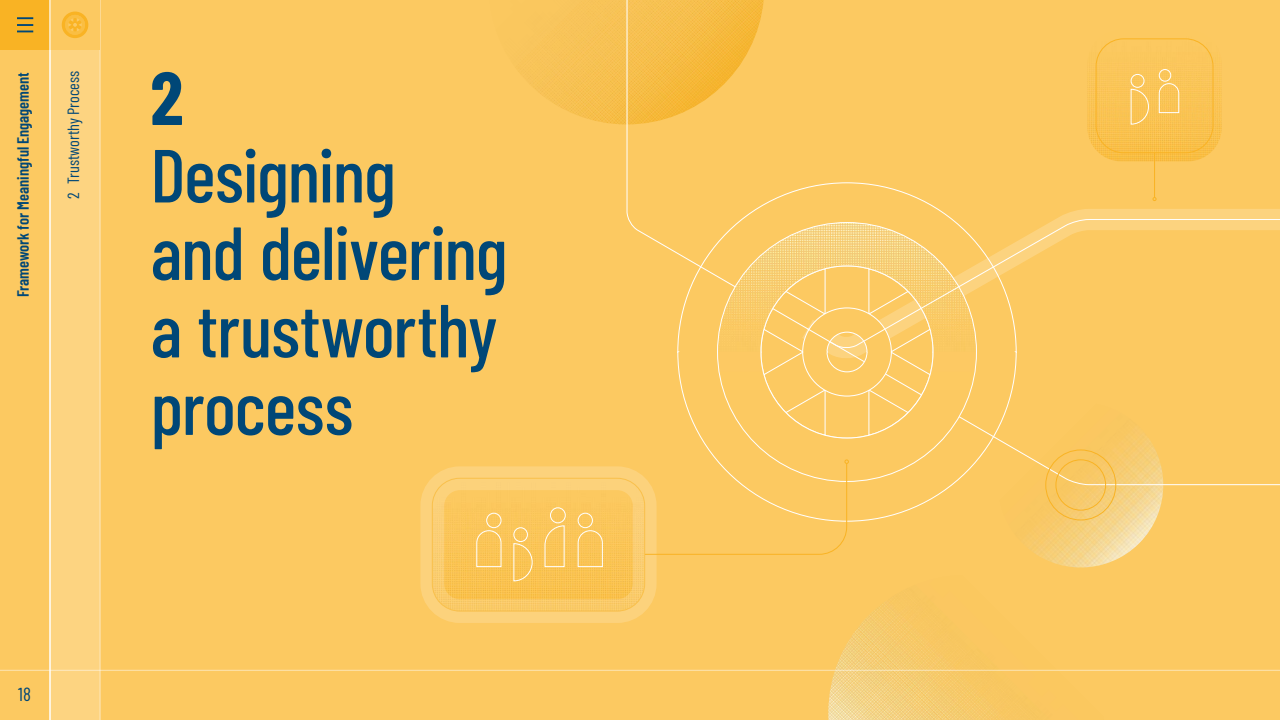
<style>
.page{position:relative;width:1280px;height:720px;background:#fff}
.page>*{position:absolute;margin:0;border:0;box-sizing:border-box;transform-origin:0 0}
.t1{font:500 75px/77.5px "Barlow Condensed";letter-spacing:-.015em;color:#004777}
.t2{font:700 75px "Barlow Condensed";color:#004777}
.t3{font:18.75px "Barlow Condensed";color:#004777}
.t4{font:600 16.25px "Barlow Condensed";color:#004777}
.t5{font:16.25px "Barlow Condensed";color:#004777}
</style>
<div class="page">
<div style="left:0;top:50px;width:50px;height:670px;background:#fcc961"></div>
<div style="left:100px;top:0;width:1180px;height:720px;background:#fcc961"></div>
<img style="left:1029px;top:485px;width:142px;height:83px">
<img style="left:520px;top:0;width:106px;height:124px">
<div style="left:50px;top:0;width:50px;height:720px;background:#fdd481"></div>
<svg style="left:626px;top:0;width:654px;height:485px"></svg>
<svg style="left:677px;top:182px;width:340px;height:340px"></svg>
<svg style="left:717px;top:222px;width:260px;height:260px"></svg>
<img style="left:445px;top:491px;width:187px;height:107px">
<svg style="left:807px;top:219px;width:473px;height:130px"></svg>
<img style="left:1087px;top:30px;width:135px;height:131px">
<div style="left:420px;top:466px;width:237px;height:157px;border:24px solid #fef8ee;border-radius:27px"></div>
<div style="left:0;top:0;width:50px;height:50px;background:#f9b324"></div>
<svg style="left:17px;top:17px;width:16px;height:15px"></svg>
<div style="left:1096px;top:39px;width:117px;height:114px;border:1px solid #f9b324;border-radius:28px"></div>
<svg style="left:476px;top:513px;width:26px;height:54px"></svg>
<svg style="left:578px;top:513px;width:25px;height:54px"></svg>
<svg style="left:513px;top:527px;width:20px;height:55px"></svg>
<svg style="left:544px;top:507px;width:22px;height:60px"></svg>
<svg style="left:644px;top:460px;width:205px;height:95px"></svg>
<svg style="left:1159px;top:69px;width:20px;height:44px"></svg>
<svg style="left:1130px;top:74px;width:19px;height:51px"></svg>
<img style="left:828px;top:604px;width:276px;height:116px">
<div style="left:1045px;top:450px;width:71px;height:70px;border:1px solid #f9b324;border-radius:50%"></div>
<div style="left:1056px;top:460px;width:50px;height:50px;border:1px solid #f9b324;border-radius:50%"></div>
<hr style="left:1154px;top:153px;width:1px;height:45px;background:#f9b324">
<hr style="left:100px;top:0;width:1px;height:720px;background:#fff">
<hr style="left:0;top:670px;width:1280px;height:1px;background:#fff">
<div style="left:49px;top:0;width:51px;height:50px;background:#fcc961"></div>
<svg style="left:62px;top:12px;width:26px;height:26px"></svg>
<hr style="left:50px;top:0;width:1px;height:720px;background:#fff">
<p class="t4" style="left:11px;top:297px;width:227px;rotate:-90deg">Framework for Meaningful Engagement</p>
<p class="t5" style="left:62px;top:199px;width:129px;rotate:-90deg">2 Trustworthy Process</p>
<p class="t2" style="left:150px;top:45px;width:34px">2</p>
<p class="t1" style="left:150px;top:131px;width:359px">Designing and delivering a trustworthy process</p>
<p class="t3" style="left:18px;top:681px;width:14px">18</p>
</div>
